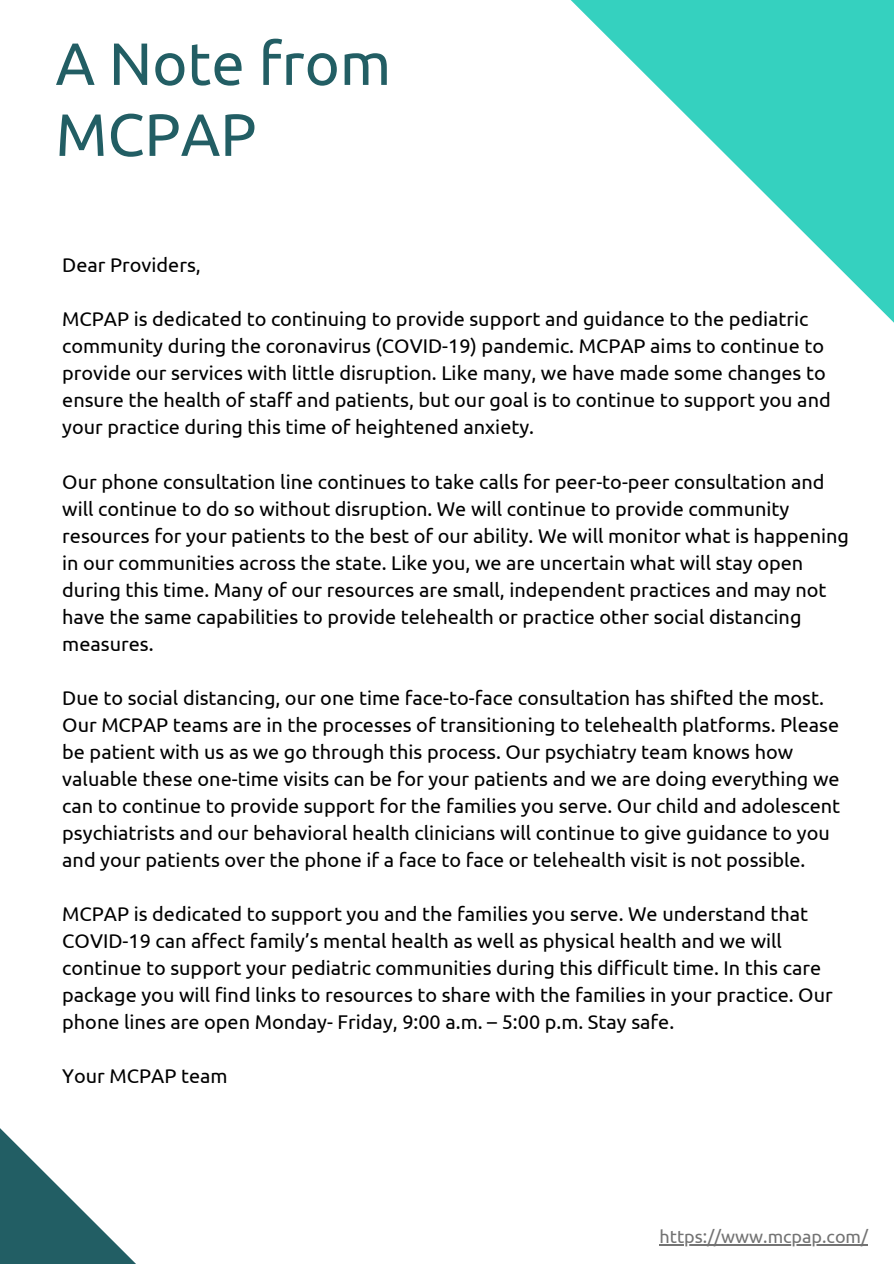
<style>
.page{position:relative;width:894px;height:1264px;background:#fff}
.page>*{position:absolute;margin:0;border:0;box-sizing:border-box;transform-origin:0 0}
.t1{font:59.55px/70.9px "Ubuntu";color:#225e64}
.t2{font:19.8px/27px "Ubuntu";color:#000}
.t3{font:18px "Ubuntu";color:#737373}
</style>
<div class="page">
<svg style="left:571px;top:0;width:322px;height:322px"></svg>
<svg style="left:0;top:1128px;width:135px;height:135px"></svg>
<hr style="left:659px;top:1244px;width:208px;height:2px;background:#737373">
<h1 class="t1" style="left:55px;top:27px;width:337px">A Note from<br>MCPAP</h1>
<p class="t2" style="left:62px;top:251px;width:140px">Dear Providers,</p>
<p class="t2" style="left:62px;top:305px;width:769px">MCPAP is dedicated to continuing to provide support and guidance to the pediatric community during the coronavirus (COVID-19) pandemic. MCPAP aims to continue to provide our services with little disruption. Like many, we have made some changes to ensure the health of staff and patients, but our goal is to continue to support you and your practice during this time of heightened anxiety.</p>
<p class="t2" style="left:62px;top:467px;width:788px">Our phone consultation line continues to take calls for peer-to-peer consultation and will continue to do so without disruption. We will continue to provide community resources for your patients to the best of our ability. We will monitor what is happening in our communities across the state. Like you, we are uncertain what will stay open during this time. Many of our resources are small, independent practices and may not have the same capabilities to provide telehealth or practice other social distancing measures.</p>
<p class="t2" style="left:62px;top:684px;width:779px">Due to social distancing, our one time face-to-face consultation has shifted the most.<br>Our MCPAP teams are in the processes of transitioning to telehealth platforms. Please be patient with us as we go through this process. Our psychiatry team knows how valuable these one-time visits can be for your patients and we are doing everything we can to continue to provide support for the families you serve. Our child and adolescent psychiatrists and our behavioral health clinicians will continue to give guidance to you and your patients over the phone if a face to face or telehealth visit is not possible.</p>
<p class="t2" style="left:62px;top:900px;width:771px">MCPAP is dedicated to support you and the families you serve. We understand that COVID-19 can affect family’s mental health as well as physical health and we will continue to support your pediatric communities during this difficult time. In this care package you will find links to resources to share with the families in your practice. Our phone lines are open Monday- Friday, 9:00 a.m. – 5:00 p.m. Stay safe.</p>
<p class="t2" style="left:62px;top:1062px;width:167px">Your MCPAP team</p>
<p class="t3" style="left:659px;top:1226px;width:210px">https://www.mcpap.com/</p>
</div>
